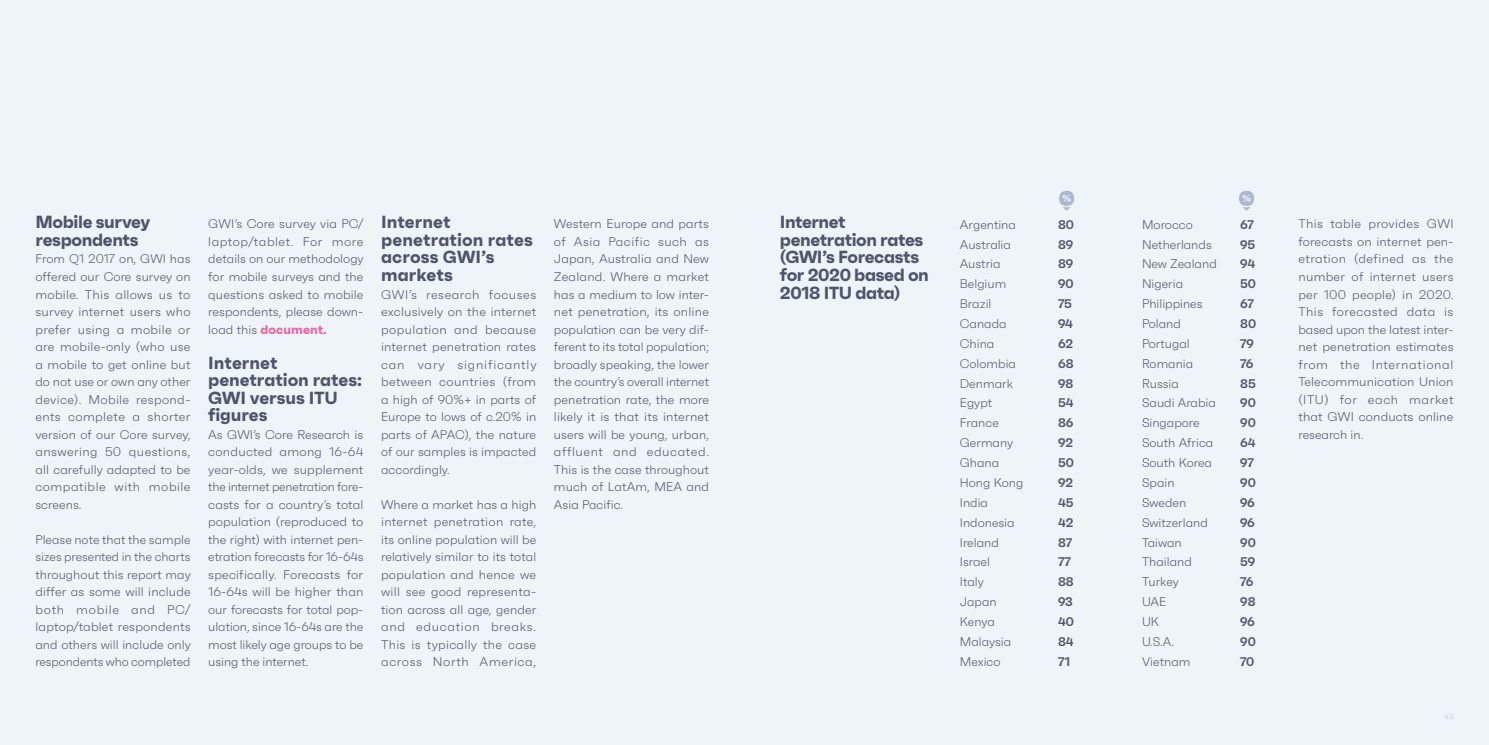
<style>
.page{position:relative;width:1489px;height:745px;background:#fff}
.page>*{position:absolute;margin:0;border:0;box-sizing:border-box;transform-origin:0 0}
.t1{font:700 17.5px/17.5px "Faktum";letter-spacing:-.015em;color:#4f546d}
.t2{font:700 17.5px/17.5px "Faktum";letter-spacing:.005em;color:#4f546d}
.t3{font:300 12.5px/17.5px "Faktum";letter-spacing:.005em;color:#4f546d;text-align:justify}
.t4{font:300 12.5px "Faktum";color:#50546d}
.t5{font:600 12.5px "Faktum";letter-spacing:-.005em;color:#50546d}
.t6{font:300 7.5px "Faktum";color:#b1c7e0}
.s1{font-weight:700;color:#ef60a3}
</style>
<div class="page">
<div style="left:0;top:0;width:1488px;height:744px;background:#eff4f9"></div>
<svg style="left:1059px;top:191px;width:15px;height:20px"></svg>
<svg style="left:1239px;top:191px;width:14px;height:20px"></svg>
<h1 class="t1" style="left:35px;top:213px;width:116px">Mobile survey respondents</h1>
<p class="t3" style="left:35px;top:250px;width:157px">From Q1 2017 on, GWI has offered our Core survey on mobile. This allows us to survey internet users who prefer using a mobile or are mobile-only (who use a mobile to get online but do not use or own any other device). Mobile respond&shy;ents complete a shorter version of our Core survey, answering 50 questions, all carefully adapted to be compatible with mobile screens.</p>
<p class="t3" style="left:35px;top:530px;width:157px">Please note that the sample sizes presented in the charts throughout this report may differ as some will include both mobile and PC/ laptop/tablet respondents and others will include only respondents who completed</p>
<p class="t3" style="left:208px;top:215px;width:157px">GWI’s Core survey via PC/ laptop/tablet. For more details on our methodology for mobile surveys and the questions asked to mobile respondents, please down&shy;load this <span class="s1">document.</span></p>
<h1 class="t1" style="left:208px;top:353px;width:155px">Internet penetration rates:<br>GWI versus ITU figures</h1>
<p class="t3" style="left:208px;top:425px;width:157px">As GWI’s Core Research is conducted among 16-64 year-olds, we supplement the internet penetration fore&shy;casts for a country’s total population (reproduced to the right) with internet pen&shy;etration forecasts for 16-64s specifically. Forecasts for 16-64s will be higher than our forecasts for total pop&shy;ulation, since 16-64s are the most likely age groups to be using the internet.</p>
<h1 class="t2" style="left:381px;top:213px;width:153px">Internet penetration rates across GWI’s markets</h1>
<p class="t3" style="left:381px;top:285px;width:157px">GWI’s research focuses exclusively on the internet population and because internet penetration rates can vary significantly between countries (from a high of 90%+ in parts of Europe to lows of c.20% in parts of APAC), the nature of our samples is impacted accordingly.</p>
<p class="t3" style="left:381px;top:495px;width:157px">Where a market has a high internet penetration rate, its online population will be relatively similar to its total population and hence we will see good representa&shy;tion across all age, gender and education breaks.<br>This is typically the case across North America,</p>
<p class="t3" style="left:554px;top:215px;width:157px">Western Europe and parts of Asia Pacific such as Japan, Australia and New Zealand. Where a market has a medium to low inter&shy;net penetration, its online population can be very dif&shy;ferent to its total population; broadly speaking, the lower the country’s overall internet penetration rate, the more likely it is that its internet users will be young, urban, affluent and educated.<br>This is the case throughout much of LatAm, MEA and Asia Pacific.</p>
<h1 class="t1" style="left:780px;top:213px;width:150px">Internet penetration rates (GWI’s Forecasts for 2020 based on<br>2018 ITU data)</h1>
<p class="t4" style="left:959px;top:217px;width:58px">Argentina</p>
<p class="t5" style="left:1057px;top:216px;width:18px">80</p>
<p class="t4" style="left:1141px;top:217px;width:52px">Morocco</p>
<p class="t5" style="left:1240px;top:216px;width:15px">67</p>
<p class="t4" style="left:959px;top:237px;width:53px">Australia</p>
<p class="t5" style="left:1057px;top:236px;width:17px">89</p>
<p class="t4" style="left:1141px;top:237px;width:71px">Netherlands</p>
<p class="t5" style="left:1240px;top:236px;width:16px">95</p>
<p class="t4" style="left:959px;top:256px;width:42px">Austria</p>
<p class="t5" style="left:1057px;top:256px;width:17px">89</p>
<p class="t4" style="left:1141px;top:256px;width:76px">New Zealand</p>
<p class="t5" style="left:1240px;top:256px;width:16px">94</p>
<p class="t4" style="left:959px;top:276px;width:48px">Belgium</p>
<p class="t5" style="left:1057px;top:276px;width:17px">90</p>
<p class="t4" style="left:1141px;top:276px;width:43px">Nigeria</p>
<p class="t5" style="left:1240px;top:276px;width:17px">50</p>
<p class="t4" style="left:959px;top:296px;width:33px">Brazil</p>
<p class="t5" style="left:1057px;top:296px;width:15px">75</p>
<p class="t4" style="left:1141px;top:296px;width:62px">Philippines</p>
<p class="t5" style="left:1240px;top:296px;width:15px">67</p>
<p class="t4" style="left:959px;top:316px;width:48px">Canada</p>
<p class="t5" style="left:1057px;top:315px;width:16px">94</p>
<p class="t4" style="left:1141px;top:316px;width:40px">Poland</p>
<p class="t5" style="left:1240px;top:315px;width:18px">80</p>
<p class="t4" style="left:959px;top:336px;width:36px">China</p>
<p class="t5" style="left:1057px;top:335px;width:17px">62</p>
<p class="t4" style="left:1141px;top:336px;width:49px">Portugal</p>
<p class="t5" style="left:1240px;top:335px;width:15px">79</p>
<p class="t4" style="left:959px;top:356px;width:58px">Colombia</p>
<p class="t5" style="left:1057px;top:355px;width:17px">68</p>
<p class="t4" style="left:1141px;top:356px;width:53px">Romania</p>
<p class="t5" style="left:1240px;top:355px;width:15px">76</p>
<p class="t4" style="left:959px;top:375px;width:55px">Denmark</p>
<p class="t5" style="left:1057px;top:375px;width:17px">98</p>
<p class="t4" style="left:1141px;top:375px;width:38px">Russia</p>
<p class="t5" style="left:1240px;top:375px;width:17px">85</p>
<p class="t4" style="left:959px;top:395px;width:34px">Egypt</p>
<p class="t5" style="left:1057px;top:395px;width:17px">54</p>
<p class="t4" style="left:1141px;top:395px;width:75px">Saudi Arabia</p>
<p class="t5" style="left:1240px;top:395px;width:17px">90</p>
<p class="t4" style="left:959px;top:415px;width:41px">France</p>
<p class="t5" style="left:1057px;top:415px;width:17px">86</p>
<p class="t4" style="left:1141px;top:415px;width:59px">Singapore</p>
<p class="t5" style="left:1240px;top:415px;width:17px">90</p>
<p class="t4" style="left:959px;top:435px;width:55px">Germany</p>
<p class="t5" style="left:1057px;top:434px;width:17px">92</p>
<p class="t4" style="left:1141px;top:435px;width:73px">South Africa</p>
<p class="t5" style="left:1240px;top:434px;width:17px">64</p>
<p class="t4" style="left:959px;top:455px;width:41px">Ghana</p>
<p class="t5" style="left:1057px;top:454px;width:17px">50</p>
<p class="t4" style="left:1141px;top:455px;width:71px">South Korea</p>
<p class="t5" style="left:1240px;top:454px;width:15px">97</p>
<p class="t4" style="left:959px;top:475px;width:65px">Hong Kong</p>
<p class="t5" style="left:1057px;top:474px;width:17px">92</p>
<p class="t4" style="left:1141px;top:475px;width:34px">Spain</p>
<p class="t5" style="left:1240px;top:474px;width:17px">90</p>
<p class="t4" style="left:959px;top:494px;width:30px">India</p>
<p class="t5" style="left:1057px;top:494px;width:17px">45</p>
<p class="t4" style="left:1141px;top:494px;width:46px">Sweden</p>
<p class="t5" style="left:1240px;top:494px;width:16px">96</p>
<p class="t4" style="left:959px;top:514px;width:56px">Indonesia</p>
<p class="t5" style="left:1057px;top:514px;width:17px">42</p>
<p class="t4" style="left:1141px;top:514px;width:67px">Switzerland</p>
<p class="t5" style="left:1240px;top:514px;width:16px">96</p>
<p class="t4" style="left:959px;top:534px;width:40px">Ireland</p>
<p class="t5" style="left:1057px;top:534px;width:16px">87</p>
<p class="t4" style="left:1141px;top:534px;width:41px">Taiwan</p>
<p class="t5" style="left:1240px;top:534px;width:17px">90</p>
<p class="t4" style="left:959px;top:554px;width:32px">Israel</p>
<p class="t5" style="left:1057px;top:553px;width:14px">77</p>
<p class="t4" style="left:1141px;top:554px;width:51px">Thailand</p>
<p class="t5" style="left:1240px;top:553px;width:17px">59</p>
<p class="t4" style="left:959px;top:574px;width:25px">Italy</p>
<p class="t5" style="left:1057px;top:573px;width:17px">88</p>
<p class="t4" style="left:1141px;top:574px;width:38px">Turkey</p>
<p class="t5" style="left:1240px;top:573px;width:15px">76</p>
<p class="t4" style="left:959px;top:594px;width:38px">Japan</p>
<p class="t5" style="left:1057px;top:593px;width:16px">93</p>
<p class="t4" style="left:1141px;top:594px;width:26px">UAE</p>
<p class="t5" style="left:1240px;top:593px;width:17px">98</p>
<p class="t4" style="left:959px;top:613px;width:36px">Kenya</p>
<p class="t5" style="left:1057px;top:613px;width:17px">40</p>
<p class="t4" style="left:1141px;top:613px;width:19px">UK</p>
<p class="t5" style="left:1240px;top:613px;width:16px">96</p>
<p class="t4" style="left:959px;top:633px;width:53px">Malaysia</p>
<p class="t5" style="left:1057px;top:633px;width:17px">84</p>
<p class="t4" style="left:1141px;top:633px;width:33px">U.S.A.</p>
<p class="t5" style="left:1240px;top:633px;width:17px">90</p>
<p class="t4" style="left:959px;top:653px;width:42px">Mexico</p>
<p class="t5" style="left:1057px;top:653px;width:14px">71</p>
<p class="t4" style="left:1141px;top:653px;width:50px">Vietnam</p>
<p class="t5" style="left:1240px;top:653px;width:16px">70</p>
<p class="t3" style="left:1298px;top:215px;width:157px">This table provides GWI forecasts on internet pen&shy;etration (defined as the number of internet users per 100 people) in 2020.<br>This forecasted data is based upon the latest inter&shy;net penetration estimates from the International Telecommunication Union (ITU) for each market that GWI conducts online research in.</p>
<p class="t6" style="left:1443px;top:711px;width:11px">43</p>
</div>
